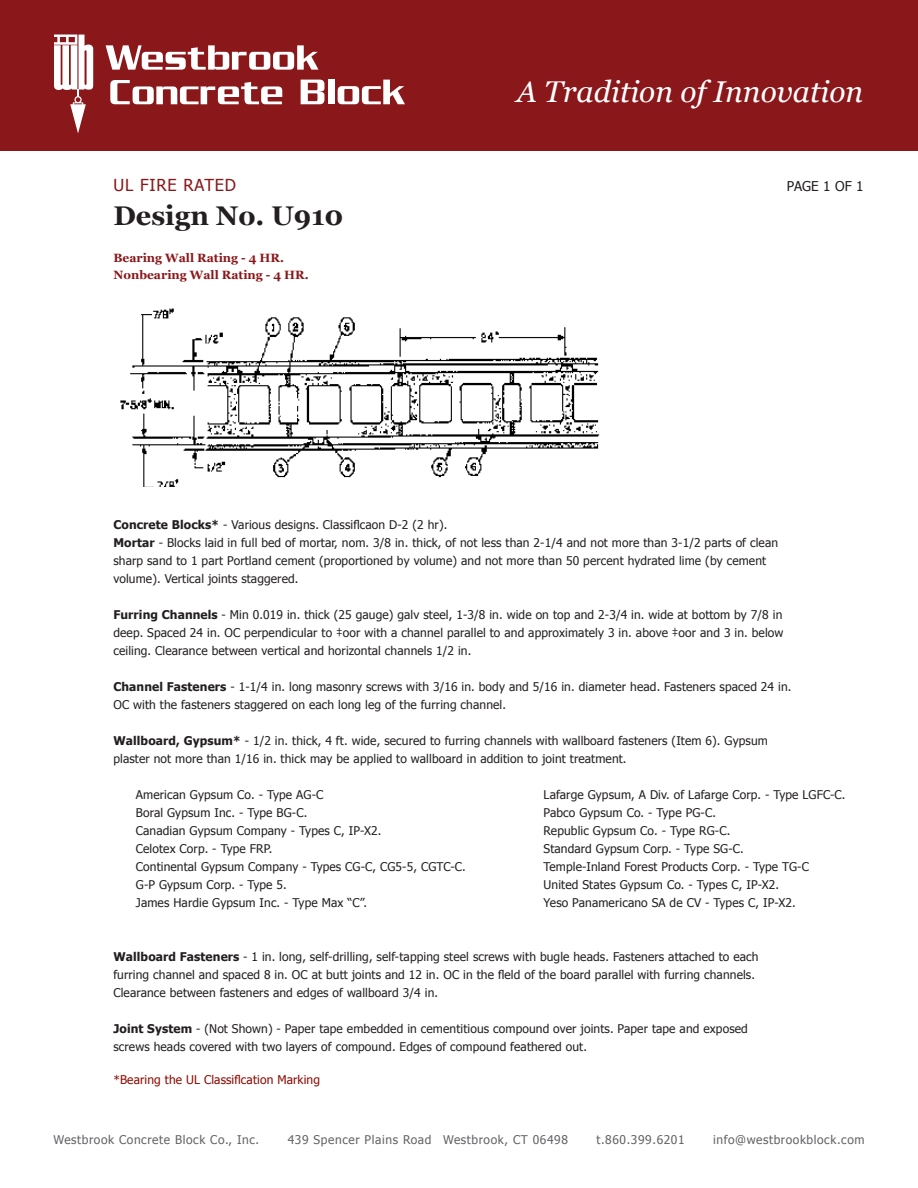
<style>
.page{position:relative;width:918px;height:1188px;background:#fff}
.page>*{position:absolute;margin:0;border:0;box-sizing:border-box;transform-origin:0 0}
.t1{font:italic 30px "Georgia";color:#fff}
.t2{font:700 27px "Georgia";color:#231f20}
.t3{font:16.5px "Tahoma";letter-spacing:.05em;color:#8a171a}
.t4{font:13.5px "Tahoma";letter-spacing:.005em;color:#231f20}
.t5{font:12px/18px "Tahoma";letter-spacing:.01em;color:#231f20}
.t6{font:12px "Tahoma";letter-spacing:.05em;color:#636366}
.t7{font:700 12px "Georgia";color:#8a171a}
.t8{font:12px "Tahoma";letter-spacing:.01em;color:#8b0a02}
.s1{font-weight:700}
</style>
<div class="page">
<div style="left:0;top:0;width:918px;height:150px;background:#8a171a"></div>
<svg style="left:106px;top:45px;width:213px;height:25px"></svg>
<svg style="left:110px;top:80px;width:172px;height:24px"></svg>
<svg style="left:301px;top:80px;width:23px;height:24px"></svg>
<div style="left:328px;top:80px;width:7px;height:24px;background:#fff"></div>
<svg style="left:338px;top:80px;width:67px;height:24px"></svg>
<svg style="left:54px;top:34px;width:39px;height:99px"></svg>
<img style="left:120px;top:308px;width:480px;height:178px">
<p class="t1" style="left:517px;top:73px;width:348px">A Tradition of Innovation</p>
<p class="t3" style="left:113px;top:175px;width:124px">UL FIRE RATED</p>
<p class="t4" style="left:787px;top:178px;width:78px">PAGE 1 OF 1</p>
<p class="t2" style="left:113px;top:198px;width:232px">Design No. U910</p>
<p class="t7" style="left:113px;top:250px;width:172px">Bearing Wall Rating - 4 HR.</p>
<p class="t7" style="left:113px;top:268px;width:197px">Nonbearing Wall Rating - 4 HR.</p>
<p class="t5" style="left:113px;top:516px;width:666px"><span class="s1">Concrete Blocks*</span> - Various designs. Classificaon D-2 (2 hr).<br><span class="s1">Mortar</span> - Blocks laid in full bed of mortar, nom. 3/8 in. thick, of not less than 2-1/4 and not more than 3-1/2 parts of clean sharp sand to 1 part Portland cement (proportioned by volume) and not more than 50 percent hydrated lime (by cement volume). Vertical joints staggered.</p>
<p class="t5" style="left:113px;top:606px;width:672px;text-align:justify"><span class="s1">Furring Channels</span> - Min 0.019 in. thick (25 gauge) galv steel, 1-3/8 in. wide on top and 2-3/4 in. wide at bottom by 7/8 in deep. Spaced 24 in. OC perpendicular to floor with a channel parallel to and approximately 3 in. above floor and 3 in. below ceiling. Clearance between vertical and horizontal channels 1/2 in.</p>
<p class="t5" style="left:113px;top:678px;width:680px"><span class="s1">Channel Fasteners</span> - 1-1/4 in. long masonry screws with 3/16 in. body and 5/16 in. diameter head. Fasteners spaced 24 in.<br>OC with the fasteners staggered on each long leg of the furring channel.</p>
<p class="t5" style="left:113px;top:732px;width:656px"><span class="s1">Wallboard, Gypsum*</span> - 1/2 in. thick, 4 ft. wide, secured to furring channels with wallboard fasteners (Item 6). Gypsum plaster not more than 1/16 in. thick may be applied to wallboard in addition to joint treatment.</p>
<p class="t5" style="left:136px;top:786px;width:332px">American Gypsum Co. - Type AG-C<br>Boral Gypsum Inc. - Type BG-C.<br>Canadian Gypsum Company - Types C, IP-X2.<br>Celotex Corp. - Type FRP.<br>Continental Gypsum Company - Types CG-C, CG5-5, CGTC-C.<br>G-P Gypsum Corp. - Type 5.<br>James Hardie Gypsum Inc. - Type Max “C”.</p>
<p class="t5" style="left:544px;top:786px;width:304px">Lafarge Gypsum, A Div. of Lafarge Corp. - Type LGFC-C.<br>Pabco Gypsum Co. - Type PG-C.<br>Republic Gypsum Co. - Type RG-C.<br>Standard Gypsum Corp. - Type SG-C.<br>Temple-Inland Forest Products Corp. - Type TG-C United States Gypsum Co. - Types C, IP-X2.<br>Yeso Panamericano SA de CV - Types C, IP-X2.</p>
<p class="t5" style="left:113px;top:948px;width:647px"><span class="s1">Wallboard Fasteners</span> - 1 in. long, self-drilling, self-tapping steel screws with bugle heads. Fasteners attached to each furring channel and spaced 8 in. OC at butt joints and 12 in. OC in the field of the board parallel with furring channels.<br>Clearance between fasteners and edges of wallboard 3/4 in.</p>
<p class="t5" style="left:113px;top:1020px;width:636px"><span class="s1">Joint System</span> - (Not Shown) - Paper tape embedded in cementitious compound over joints. Paper tape and exposed screws heads covered with two layers of compound. Edges of compound feathered out.</p>
<p class="t8" style="left:113px;top:1072px;width:208px">*Bearing the UL Classification Marking</p>
<p class="t6" style="left:53px;top:1132px;width:207px">Westbrook Concrete Block Co., Inc.</p>
<p class="t6" style="left:288px;top:1132px;width:282px">439 Spencer Plains Road Westbrook, CT 06498</p>
<p class="t6" style="left:596px;top:1132px;width:90px">t.860.399.6201</p>
<p class="t6" style="left:713px;top:1132px;width:153px">info@westbrookblock.com</p>
</div>
